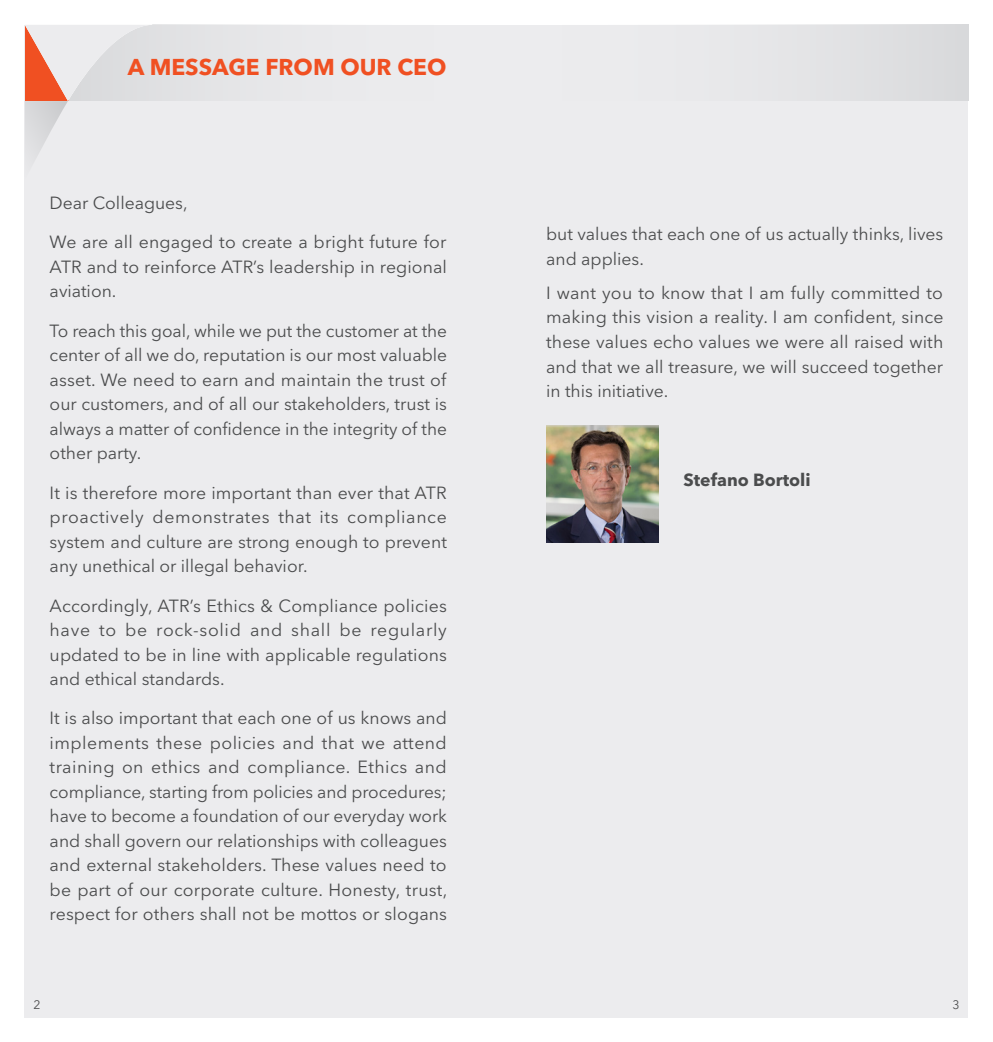
<style>
.page{position:relative;width:993px;height:1042px;background:#fff}
.page>*{position:absolute;margin:0;border:0;box-sizing:border-box;transform-origin:0 0}
.TITRES{font:700 22.75px "Avenir Next LT Pro";color:#f05022}
.texte{font:17.5px/24.5px "Avenir Next LT Pro";color:#4b4c4d;text-align:justify}
.texte-2{font:700 17.5px "Avenir Next LT Pro";color:#4b4c4d}
.t1{font:12.25px "Avenir Next LT Pro";color:#4b4c4d}
</style>
<div class="page">
<div style="left:25px;top:25px;width:942px;height:992px;background:#ececee"></div>
<div style="left:68px;top:25px;width:378px;height:76px;background:#e8e8ea"></div>
<div style="left:546px;top:25px;width:421px;height:76px;background:#e6e7e9"></div>
<svg style="left:25px;top:26px;width:108px;height:132px"></svg>
<img style="left:546px;top:425px;width:112px;height:117px">
<p class="TITRES" style="left:128px;top:53px;width:320px">A MESSAGE FROM OUR CEO</p>
<p class="texte" style="left:50px;top:190px;width:139px">Dear Colleagues,</p>
<p class="texte" style="left:50px;top:230px;width:399px">We are all engaged to create a bright future for ATR and to reinforce ATR’s leadership in regional aviation.</p>
<p class="texte" style="left:50px;top:318px;width:399px">To reach this goal, while we put the customer at the center of all we do, reputation is our most valuable asset. We need to earn and maintain the trust of our customers, and of all our stakeholders, trust is always a matter of confidence in the integrity of the other party.</p>
<p class="texte" style="left:50px;top:480px;width:399px">It is therefore more important than ever that ATR proactively demonstrates that its compliance system and culture are strong enough to prevent any unethical or illegal behavior.</p>
<p class="texte" style="left:50px;top:593px;width:398px">Accordingly, ATR’s Ethics &amp; Compliance policies have to be rock-solid and shall be regularly updated to be in line with applicable regulations and ethical standards.</p>
<p class="texte" style="left:50px;top:706px;width:399px">It is also important that each one of us knows and implements these policies and that we attend training on ethics and compliance. Ethics and compliance, starting from policies and procedures; have to become a foundation of our everyday work and shall govern our relationships with colleagues and external stakeholders. These values need to be part of our corporate culture. Honesty, trust, respect for others shall not be mottos or slogans</p>
<p class="texte" style="left:546px;top:222px;width:398px">but values that each one of us actually thinks, lives and applies.</p>
<p class="texte" style="left:546px;top:280px;width:399px">I want you to know that I am fully committed to making this vision a reality. I am confident, since these values echo values we were all raised with and that we all treasure, we will succeed together in this initiative.</p>
<p class="texte-2" style="left:683px;top:469px;width:129px">Stefano Bortoli</p>
<p class="t1" style="left:33px;top:997px;width:9px">2</p>
<p class="t1" style="left:952px;top:997px;width:9px">3</p>
</div>
